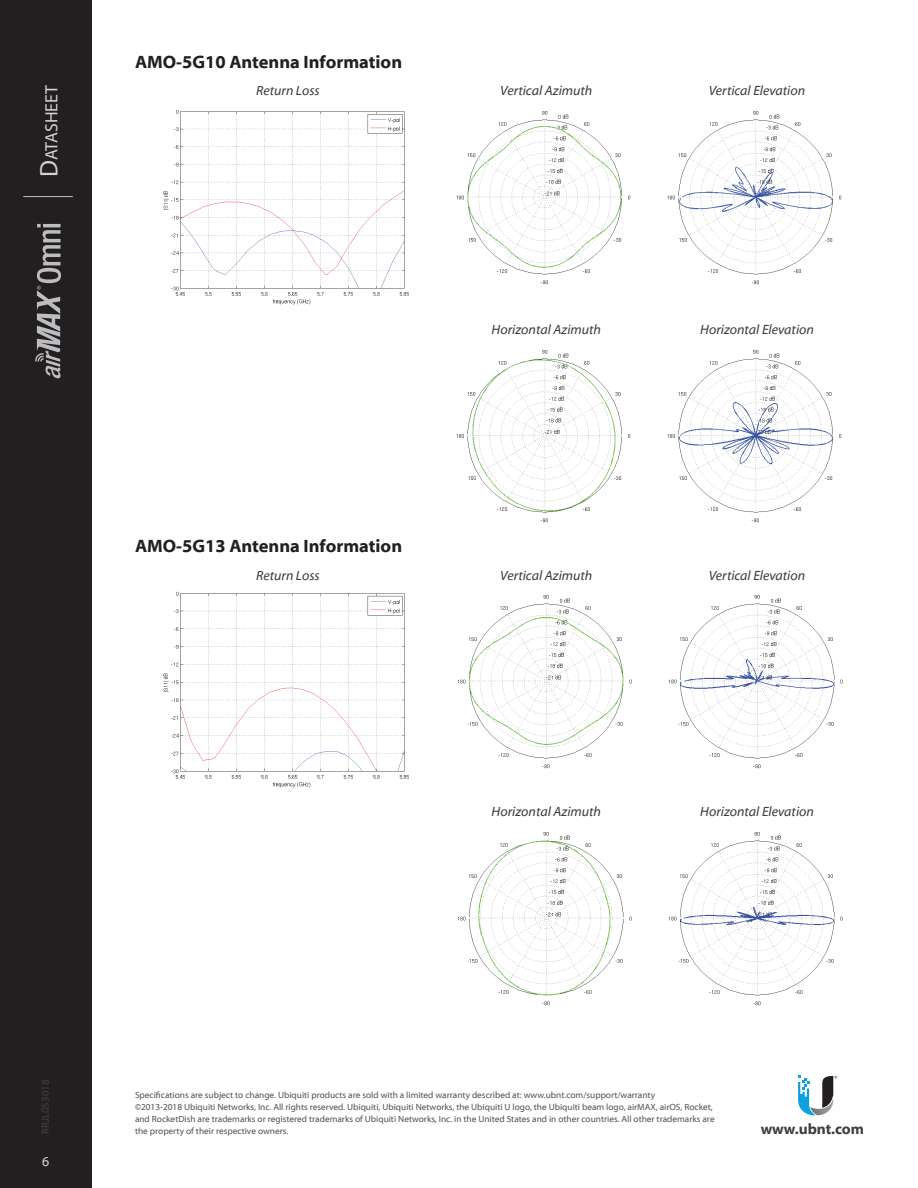
<style>
.page{position:relative;width:918px;height:1188px;background:#fff}
.page>*{position:absolute;margin:0;border:0;box-sizing:border-box;transform-origin:0 0}
.Heading_2{font:700 18px "Myriad Web Pro";color:#231f20}
.t1{font:17.85px "Myriad Pro";color:#d1d2d4}
.t2{font:700 15px "Myriad Web Pro";color:#3e3e3f}
.t3{font:italic 13.5px "Myriad Web Pro";color:#3e3e3f}
.t4{font:13.5px "Myriad Web Pro";color:#d1d2d4}
.t5{font:10.5px "Myriad Web Pro";color:#3e3e3f}
.t6{font:9px/12px "Myriad Web Pro";color:#57585a}
.s1{font-size:25.5px}
</style>
<div class="page">
<div style="left:0;top:0;width:92px;height:1188px;background:#231f20"></div>
<hr style="left:23px;top:196px;width:50px;height:1px;background:#bcbdc0">
<svg style="left:35px;top:224px;width:26px;height:154px"></svg>
<svg style="left:798px;top:1076px;width:39px;height:39px"></svg>
<img style="left:163px;top:110px;width:246px;height:195px">
<img style="left:457px;top:111px;width:174px;height:174px">
<img style="left:668px;top:111px;width:174px;height:174px">
<img style="left:457px;top:350px;width:174px;height:173px">
<img style="left:668px;top:350px;width:174px;height:173px">
<img style="left:163px;top:592px;width:246px;height:196px">
<img style="left:457px;top:595px;width:175px;height:174px">
<img style="left:668px;top:595px;width:175px;height:174px">
<img style="left:457px;top:832px;width:175px;height:174px">
<img style="left:668px;top:832px;width:175px;height:174px">
<h2 class="t1" style="left:41px;top:177px;width:94px;rotate:-90deg"><span class="s1">D</span>atasheet</h2>
<p class="Heading_2" style="left:135px;top:52px;width:269px">AMO-5G10 Antenna Information</p>
<p class="t3" style="left:256px;top:84px;width:65px">Return Loss</p>
<p class="t3" style="left:500px;top:84px;width:94px">Vertical Azimuth</p>
<p class="t3" style="left:709px;top:84px;width:98px">Vertical Elevation</p>
<p class="t3" style="left:492px;top:322px;width:111px">Horizontal Azimuth</p>
<p class="t3" style="left:700px;top:322px;width:115px">Horizontal Elevation</p>
<p class="Heading_2" style="left:135px;top:536px;width:269px">AMO-5G13 Antenna Information</p>
<p class="t3" style="left:256px;top:568px;width:65px">Return Loss</p>
<p class="t3" style="left:500px;top:568px;width:94px">Vertical Azimuth</p>
<p class="t3" style="left:709px;top:568px;width:98px">Vertical Elevation</p>
<p class="t3" style="left:492px;top:804px;width:111px">Horizontal Azimuth</p>
<p class="t3" style="left:700px;top:804px;width:115px">Horizontal Elevation</p>
<p class="t5" style="left:40px;top:1134px;width:56px;rotate:-90deg">RRJL053018</p>
<h3 class="t4" style="left:42px;top:1154px;width:9px">6</h3>
<p class="t6" style="left:135px;top:1089px;width:581px">Specifications are subject to change. Ubiquiti products are sold with a limited warranty described at: www.ubnt.com/support/warranty<br>©2013-2018 Ubiquiti Networks, Inc. All rights reserved. Ubiquiti, Ubiquiti Networks, the Ubiquiti U logo, the Ubiquiti beam logo, airMAX, airOS, Rocket, and RocketDish are trademarks or registered trademarks of Ubiquiti Networks, Inc. in the United States and in other countries. All other trademarks are the property of their respective owners.</p>
<h3 class="t2" style="left:761px;top:1121px;width:105px">www.ubnt.com</h3>
</div>
